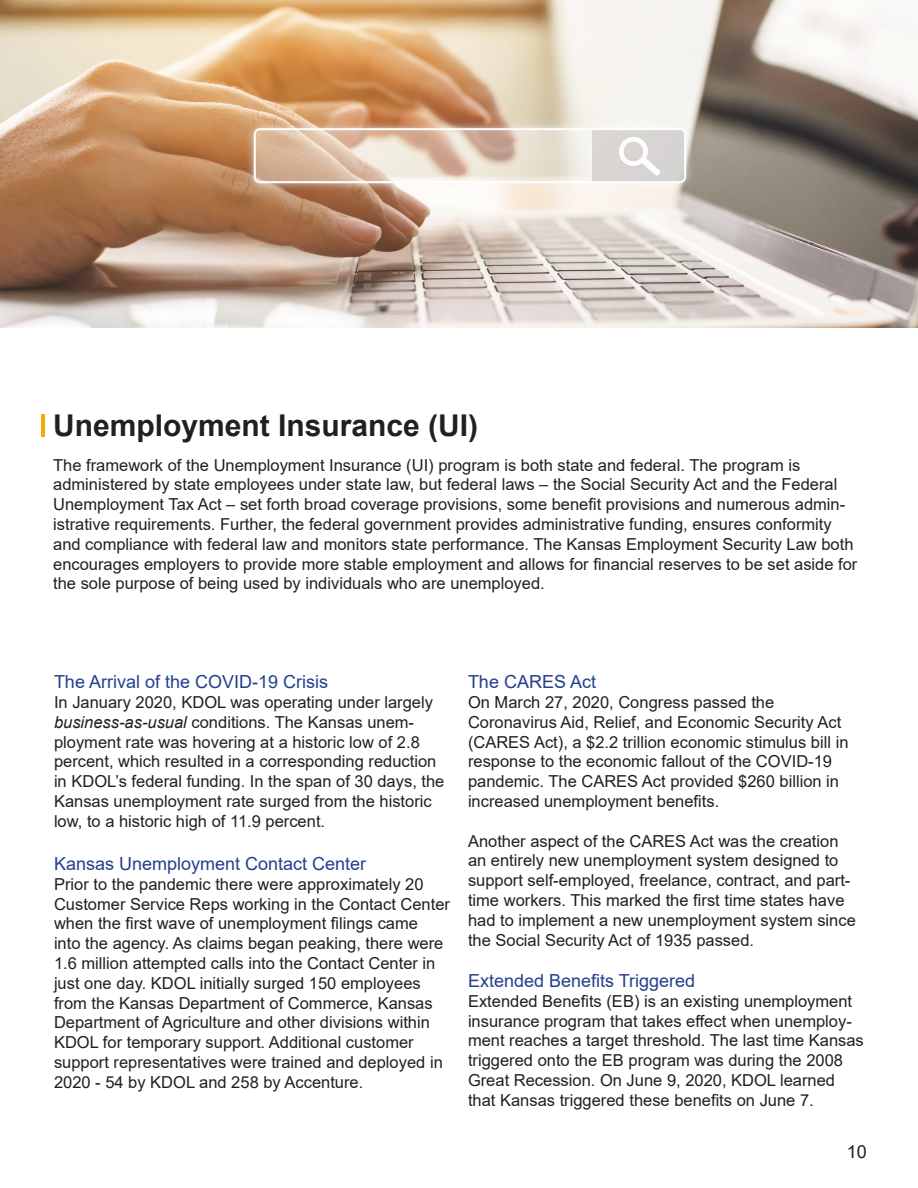
<style>
.page{position:relative;width:918px;height:1188px;background:#fff}
.page>*{position:absolute;margin:0;border:0;box-sizing:border-box;transform-origin:0 0}
.Heading{font:700 30px "Arial";color:#231f20}
.t1{font:18px "Arial";color:#253f8e}
.t2{font:18px "Arial";color:#231f20}
.t3{font:16.5px/19.8px "Arial";color:#231f20}
.s1{font-style:italic}
</style>
<div class="page">
<hr style="left:41px;top:414px;width:4px;height:23px;background:#f1ad02">
<img style="left:0;top:0;width:918px;height:328px">
<p class="Heading" style="left:53px;top:404px;width:427px">Unemployment Insurance (UI)</p>
<p class="t3" style="left:53px;top:455px;width:806px">The framework of the Unemployment Insurance (UI) program is both state and federal. The program is administered by state employees under state law, but federal laws – the Social Security Act and the Federal Unemployment Tax Act – set forth broad coverage provisions, some benefit provisions and numerous admin&shy;istrative requirements. Further, the federal government provides administrative funding, ensures conformity and compliance with federal law and monitors state performance. The Kansas Employment Security Law both encourages employers to provide more stable employment and allows for financial reserves to be set aside for the sole purpose of being used by individuals who are unemployed.</p>
<h2 class="t1" style="left:54px;top:669px;width:276px">The Arrival of the COVID-19 Crisis</h2>
<p class="t3" style="left:54px;top:692px;width:392px">In January 2020, KDOL was operating under largely <span class="s1">business-as-usual</span> conditions. The Kansas unem&shy;ployment rate was hovering at a historic low of 2.8 percent, which resulted in a corresponding reduction in KDOL’s federal funding. In the span of 30 days, the Kansas unemployment rate surged from the historic low, to a historic high of 11.9 percent.</p>
<h2 class="t1" style="left:54px;top:851px;width:314px">Kansas Unemployment Contact Center</h2>
<p class="t3" style="left:54px;top:874px;width:398px">Prior to the pandemic there were approximately 20<br>Customer Service Reps working in the Contact Center when the first wave of unemployment filings came<br>into the agency. As claims began peaking, there were 1.6 million attempted calls into the Contact Center in just one day. KDOL initially surged 150 employees from the Kansas Department of Commerce, Kansas Department of Agriculture and other divisions within KDOL for temporary support. Additional customer support representatives were trained and deployed in 2020 - 54 by KDOL and 258 by Accenture.</p>
<h2 class="t1" style="left:468px;top:669px;width:130px">The CARES Act</h2>
<p class="t3" style="left:468px;top:692px;width:382px">On March 27, 2020, Congress passed the Coronavirus Aid, Relief, and Economic Security Act (CARES Act), a $2.2 trillion economic stimulus bill in response to the economic fallout of the COVID-19 pandemic. The CARES Act provided $260 billion in increased unemployment benefits.</p>
<p class="t3" style="left:468px;top:831px;width:389px">Another aspect of the CARES Act was the creation an entirely new unemployment system designed to support self-employed, freelance, contract, and part&shy;time workers. This marked the first time states have had to implement a new unemployment system since the Social Security Act of 1935 passed.</p>
<h2 class="t1" style="left:468px;top:968px;width:229px">Extended Benefits Triggered</h2>
<p class="t3" style="left:468px;top:991px;width:397px">Extended Benefits (EB) is an existing unemployment insurance program that takes effect when unemploy&shy;ment reaches a target threshold. The last time Kansas triggered onto the EB program was during the 2008<br>Great Recession. On June 9, 2020, KDOL learned that Kansas triggered these benefits on June 7.</p>
<p class="t2" style="left:847px;top:1139px;width:22px">10</p>
</div>
